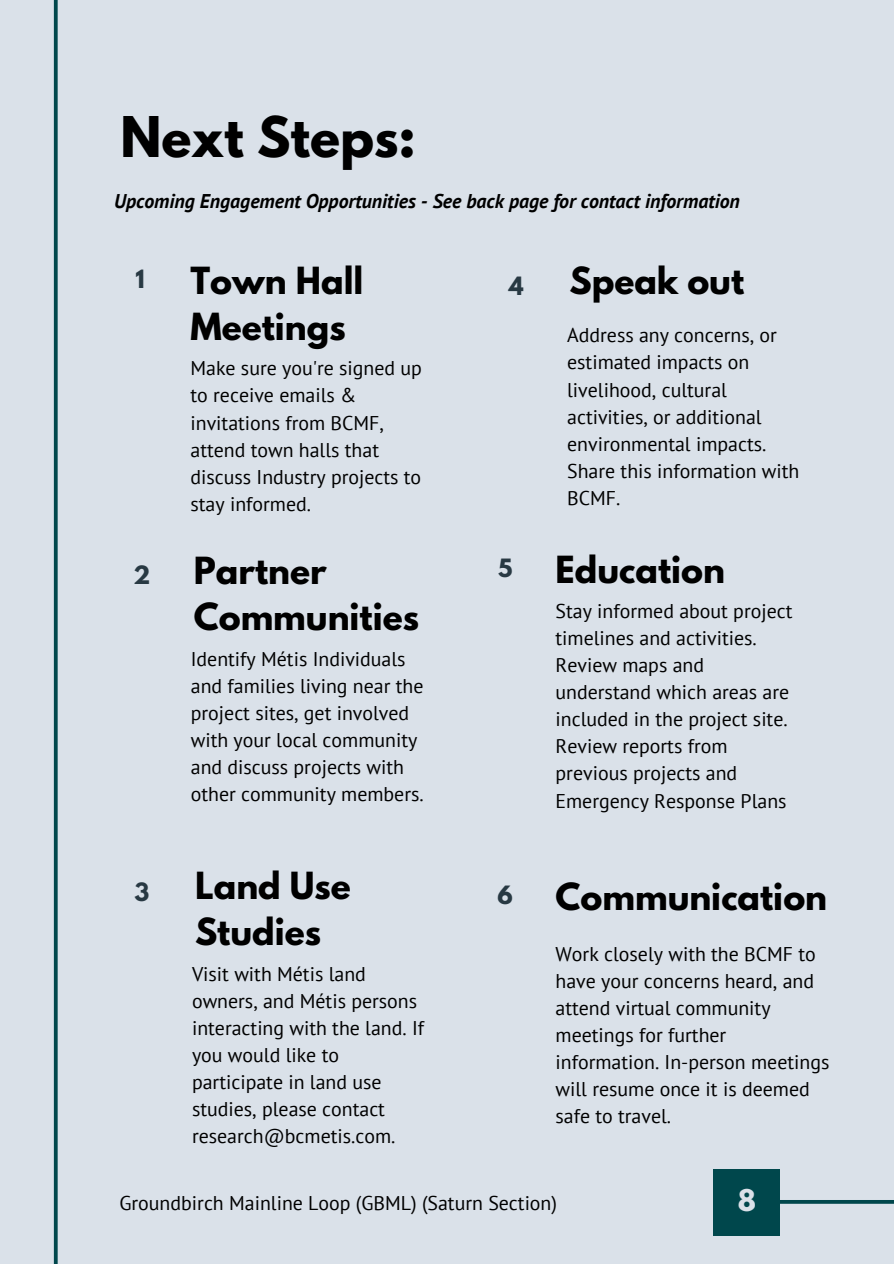
<style>
.page{position:relative;width:894px;height:1264px;background:#fff}
.page>*{position:absolute;margin:0;border:0;box-sizing:border-box;transform-origin:0 0}
.t1{font:700 49.65px "League Spartan";color:#000}
.t2{font:700 33.15px/46.2px "League Spartan";color:#000}
.t3{font:700 26.55px "League Spartan";color:#dae1e9}
.t4{font:700 22.35px "League Spartan";color:#283943}
.t5{font:19.8px/27px "PT Sans";color:#000}
.t6{font:italic 700 19.8px "PT Sans";color:#000}
</style>
<div class="page">
<div style="left:0;top:0;width:893px;height:1263px;background:#dae1e9"></div>
<svg style="left:53px;top:0;width:5px;height:1263px;background:#346c71"></svg>
<svg style="left:779px;top:1186px;width:114px;height:30px"></svg>
<div style="left:713px;top:1169px;width:66px;height:66px;background:#00474c"></div>
<p class="t1" style="left:120px;top:112px;width:297px">Next Steps:</p>
<p class="t6" style="left:114px;top:188px;width:627px">Upcoming Engagement Opportunities - See back page for contact information</p>
<p class="t4" style="left:136px;top:267px;width:11px">1</p>
<p class="t2" style="left:190px;top:261px;width:174px">Town Hall<br>Meetings</p>
<p class="t5" style="left:190px;top:354px;width:233px">Make sure you're signed up to receive emails &amp; invitations from BCMF, attend town halls that discuss Industry projects to stay informed.</p>
<p class="t4" style="left:133px;top:564px;width:18px">2</p>
<p class="t4" style="left:134px;top:880px;width:16px">3</p>
<p class="t2" style="left:194px;top:552px;width:226px">Partner<br>Communities</p>
<p class="t5" style="left:191px;top:645px;width:234px">Identify Métis Individuals and families living near the project sites, get involved with your local community and discuss projects with other community members.</p>
<p class="t2" style="left:195px;top:866px;width:157px">Land Use<br>Studies</p>
<p class="t5" style="left:192px;top:960px;width:233px">Visit with Métis land owners, and Métis persons interacting with the land. If you would like to participate in land use studies, please contact research@bcmetis.com.</p>
<p class="t4" style="left:508px;top:275px;width:16px">4</p>
<p class="t2" style="left:569px;top:261px;width:176px">Speak out</p>
<p class="t5" style="left:567px;top:321px;width:234px">Address any concerns, or estimated impacts on livelihood, cultural activities, or additional environmental impacts.<br>Share this information with<br>BCMF.</p>
<p class="t4" style="left:498px;top:556px;width:16px">5</p>
<p class="t2" style="left:555px;top:550px;width:171px">Education</p>
<p class="t5" style="left:555px;top:597px;width:238px">Stay informed about project timelines and activities.<br>Review maps and understand which areas are included in the project site.<br>Review reports from previous projects and<br>Emergency Response Plans</p>
<p class="t4" style="left:497px;top:883px;width:17px">6</p>
<p class="t2" style="left:555px;top:877px;width:273px">Communication</p>
<p class="t5" style="left:555px;top:939px;width:275px">Work closely with the BCMF to have your concerns heard, and attend virtual community meetings for further information. In-person meetings will resume once it is deemed safe to travel.</p>
<p class="t5" style="left:119px;top:1189px;width:439px">Groundbirch Mainline Loop (GBML) (Saturn Section)</p>
<p class="t3" style="left:737px;top:1186px;width:20px">8</p>
</div>
